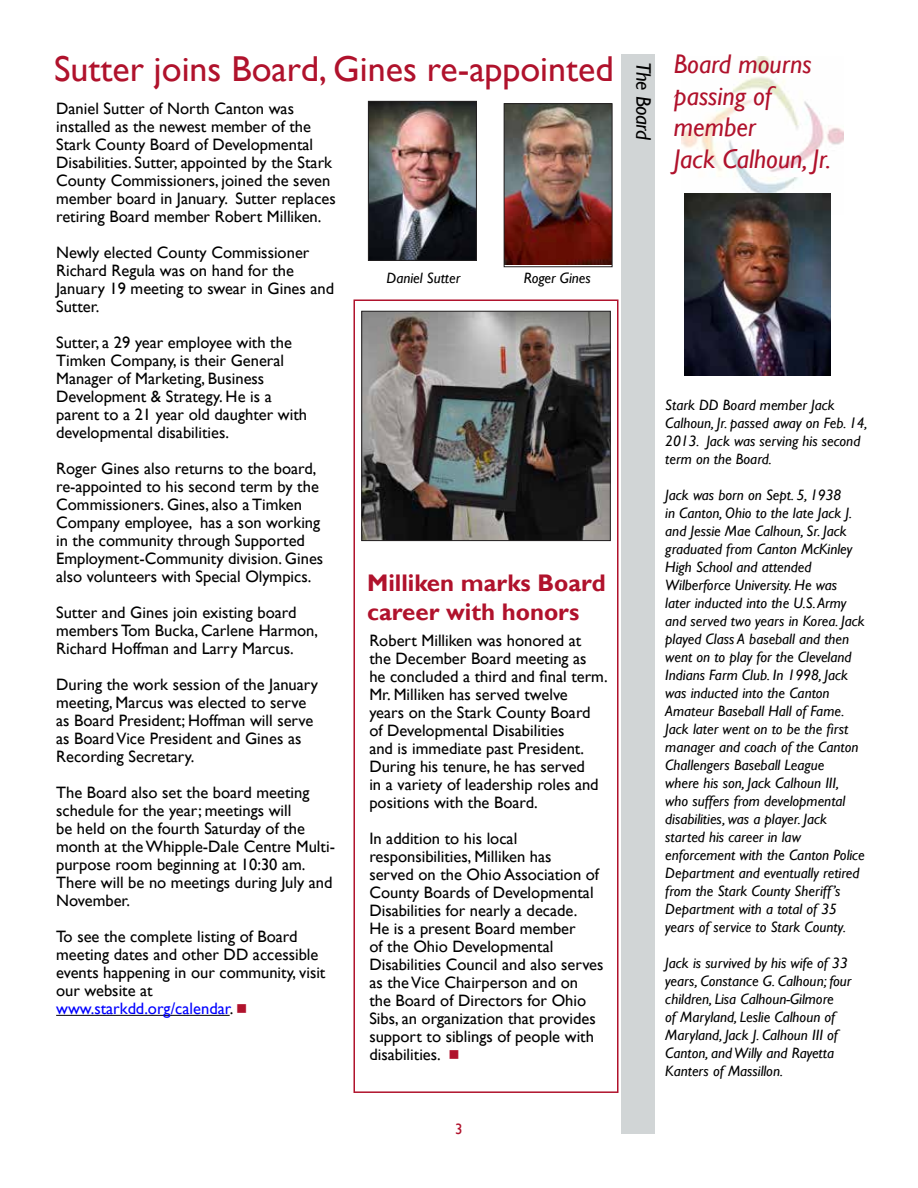
<style>
.page{position:relative;width:918px;height:1188px;background:#fff}
.page>*{position:absolute;margin:0;border:0;box-sizing:border-box;transform-origin:0 0}
.t1{font:36px "Gill Sans";color:#b0122c}
.t2{font:italic 27px/31.5px "Gill Sans";color:#b0122c}
.t3{font:700 24px/28.8px "Gill Sans";color:#b0122c}
.t4{font:italic 21px "Gill Sans";letter-spacing:-.02em;color:#000}
.t5{font:16.5px/18px "Gill Sans";color:#000}
.t6{font:italic 15px/18px "Gill Sans";color:#000}
.t7{font:15px "Gill Sans";color:#b0122c}
.s1{color:#00f}
.s2{color:#b0122c}
</style>
<div class="page">
<img style="left:681px;top:56px;width:162px;height:158px">
<div style="left:622px;top:55px;width:33px;height:1079px;background:#d1d5d6"></div>
<img style="left:364px;top:313px;width:244px;height:226px">
<div style="left:362px;top:311px;width:248px;height:230px;border:1px solid #232021"></div>
<img style="left:506px;top:105px;width:104px;height:159px">
<div style="left:504px;top:103px;width:108px;height:164px;border:1px solid #232021"></div>
<img style="left:370px;top:103px;width:105px;height:156px">
<div style="left:368px;top:101px;width:109px;height:160px;border:1px solid #232021"></div>
<hr style="left:56px;top:1015px;width:174px;height:1px;background:#000">
<div style="left:353px;top:299px;width:266px;height:794px;border:2px solid #b0122c"></div>
<img style="left:685px;top:193px;width:146px;height:183px">
<h1 class="t1" style="left:54px;top:48px;width:561px">Sutter joins Board, Gines re-appointed</h1>
<p class="t5" style="left:56px;top:100px;width:281px">Daniel Sutter of North Canton was installed as the newest member of the Stark County Board of Developmental Disabilities. Sutter, appointed by the Stark County Commissioners, joined the seven member board in January. Sutter replaces retiring Board member Robert Milliken.</p>
<p class="t5" style="left:56px;top:244px;width:280px">Newly elected County Commissioner<br>Richard Regula was on hand for the<br>January 19 meeting to swear in Gines and<br>Sutter.</p>
<p class="t5" style="left:56px;top:334px;width:253px">Sutter, a 29 year employee with the<br>Timken Company, is their General<br>Manager of Marketing, Business<br>Development &amp; Strategy. He is a parent to a 21 year old daughter with developmental disabilities.</p>
<p class="t5" style="left:56px;top:460px;width:269px">Roger Gines also returns to the board, re-appointed to his second term by the Commissioners. Gines, also a Timken Company employee, has a son working in the community through Supported Employment-Community division. Gines also volunteers with Special Olympics.</p>
<p class="t5" style="left:56px;top:604px;width:263px">Sutter and Gines join existing board members Tom Bucka, Carlene Harmon,<br>Richard Hoffman and Larry Marcus.</p>
<p class="t5" style="left:56px;top:676px;width:263px">During the work session of the January meeting, Marcus was elected to serve as Board President; Hoffman will serve as Board Vice President and Gines as Recording Secretary.</p>
<p class="t5" style="left:56px;top:784px;width:280px">The Board also set the board meeting schedule for the year; meetings will<br>be held on the fourth Saturday of the month at the Whipple-Dale Centre Multi&shy;purpose room beginning at 10:30 am.<br>There will be no meetings during July and November.</p>
<p class="t5" style="left:56px;top:928px;width:271px">To see the complete listing of Board meeting dates and other DD accessible events happening in our community, visit our website at <span class="s1">www.starkdd.org/calendar</span>. <span class="s2">■</span></p>
<p class="t6" style="left:387px;top:270px;width:75px">Daniel Sutter</p>
<p class="t6" style="left:524px;top:270px;width:68px">Roger Gines</p>
<h3 class="t3" style="left:367px;top:569px;width:240px">Milliken marks Board career with honors</h3>
<p class="t5" style="left:369px;top:632px;width:240px">Robert Milliken was honored at<br>the December Board meeting as<br>he concluded a third and final term.<br>Mr. Milliken has served twelve<br>years on the Stark County Board of Developmental Disabilities<br>and is immediate past President.<br>During his tenure, he has served<br>in a variety of leadership roles and positions with the Board.</p>
<p class="t5" style="left:369px;top:830px;width:236px">In addition to his local responsibilities, Milliken has<br>served on the Ohio Association of<br>County Boards of Developmental<br>Disabilities for nearly a decade.<br>He is a present Board member<br>of the Ohio Developmental<br>Disabilities Council and also serves as the Vice Chairperson and on the Board of Directors for Ohio<br>Sibs, an organization that provides support to siblings of people with disabilities. <span class="s2">■</span></p>
<p class="t7" style="left:455px;top:1120px;width:9px">3</p>
<p class="t4" style="left:656px;top:62px;width:80px;rotate:90deg">The Board</p>
<h2 class="t2" style="left:674px;top:49px;width:159px">Board mourns passing of member<br>Jack Calhoun, Jr.</h2>
<p class="t6" style="left:665px;top:396px;width:204px">Stark DD Board member Jack<br>Calhoun, Jr. passed away on Feb. 14,<br>2013. Jack was serving his second term on the Board.</p>
<p class="t6" style="left:665px;top:486px;width:201px">Jack was born on Sept. 5, 1938<br>in Canton, Ohio to the late Jack J. and Jessie Mae Calhoun, Sr. Jack graduated from Canton McKinley<br>High School and attended<br>Wilberforce University. He was later inducted into the U.S. Army and served two years in Korea. Jack played Class A baseball and then went on to play for the Cleveland<br>Indians Farm Club. In 1998, Jack was inducted into the Canton<br>Amateur Baseball Hall of Fame.<br>Jack later went on to be the first manager and coach of the Canton<br>Challengers Baseball League<br>where his son, Jack Calhoun III, who suffers from developmental disabilities, was a player. Jack started his career in law enforcement with the Canton Police<br>Department and eventually retired from the Stark County Sheriff’s<br>Department with a total of 35 years of service to Stark County.</p>
<p class="t6" style="left:665px;top:954px;width:188px">Jack is survived by his wife of 33 years, Constance G. Calhoun; four children, Lisa Calhoun-Gilmore<br>of Maryland, Leslie Calhoun of<br>Maryland, Jack J. Calhoun III of<br>Canton, and Willy and Rayetta<br>Kanters of Massillon.</p>
</div>
